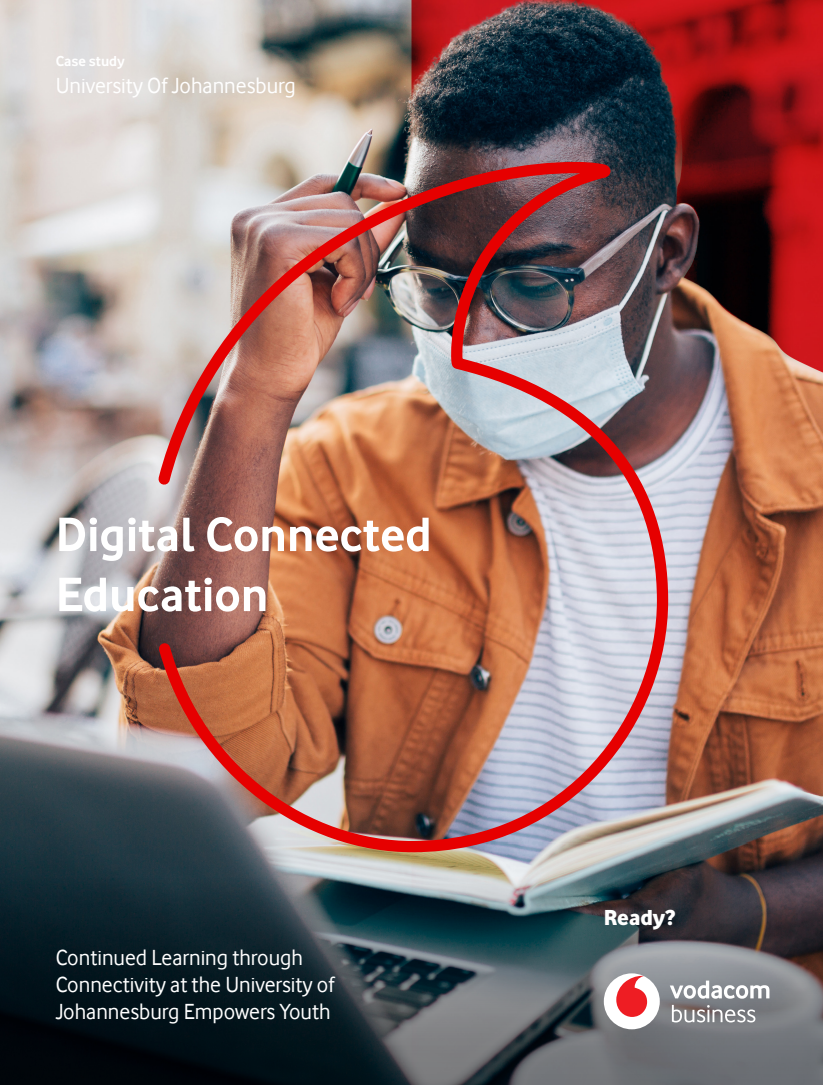
<style>
.page{position:relative;width:823px;height:1085px;background:#fff}
.page>*{position:absolute;margin:0;border:0;box-sizing:border-box;transform-origin:0 0}
.t1{font:700 50px/60px "Vodafone Rg";color:#fff}
.t2{font:22.5px/27px "Vodafone Rg";color:#fff}
.t3{font:22.5px "Vodafone Ex B";color:#fff}
.t4{font:700 15px "Vodafone Rg";color:#fff}
</style>
<div class="page">
<img style="left:0;top:0;width:822px;height:843px">
<svg style="left:0;top:843px;width:822px;height:241px;background:#2f363d"></svg>
<svg style="left:673px;top:1004px;width:82px;height:18px"></svg>
<svg style="left:673px;top:980px;width:96px;height:18px"></svg>
<img style="left:150px;top:156px;width:523px;height:928px">
<p class="t4" style="left:56px;top:52px;width:71px">Case study</p>
<p class="t2" style="left:56px;top:72px;width:241px">University Of Johannesburg</p>
<p class="t1" style="left:56px;top:503px;width:377px">Digital Connected<br>Education</p>
<p class="t2" style="left:56px;top:943px;width:280px">Continued Learning through<br>Connectivity at the University of<br>Johannesburg Empowers Youth</p>
<p class="t3" style="left:603px;top:903px;width:73px">Ready?</p>
</div>
